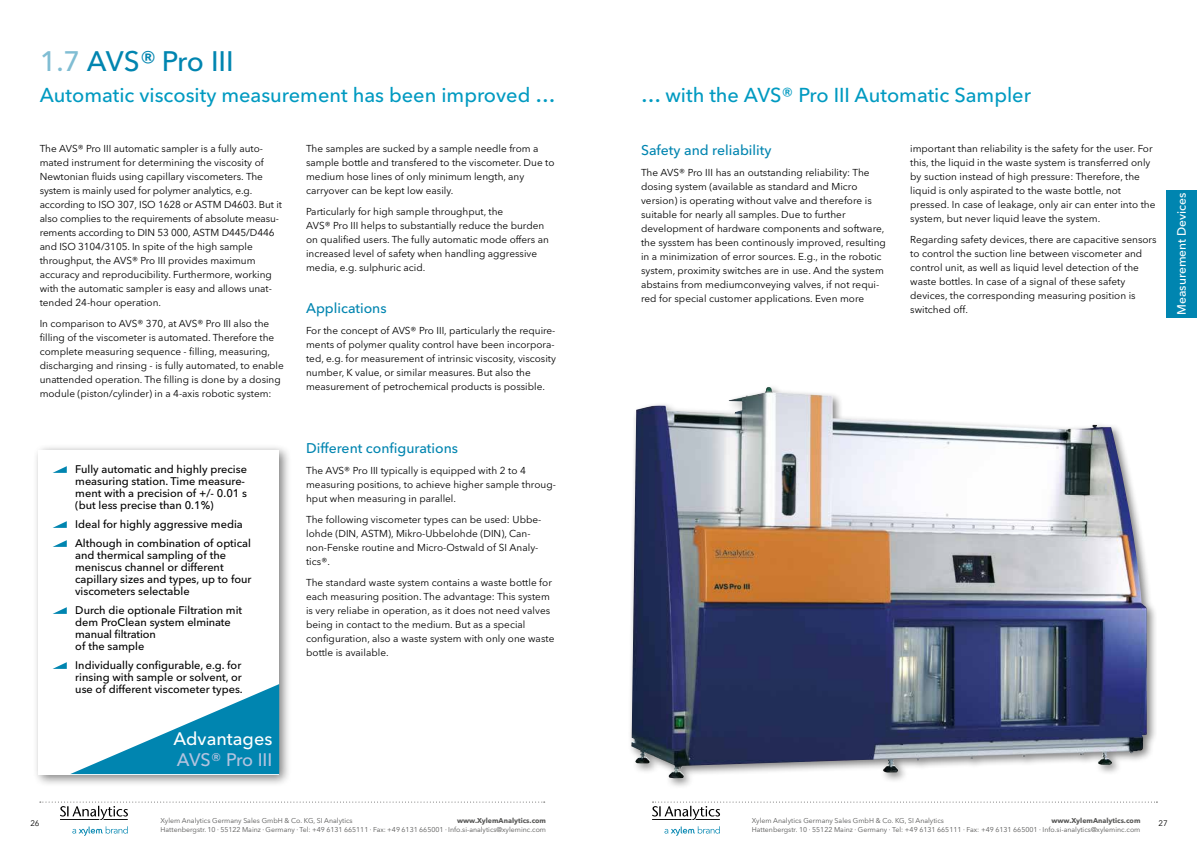
<style>
.page{position:relative;width:1197px;height:842px;background:#fff}
.page>*{position:absolute;margin:0;border:0;box-sizing:border-box;transform-origin:0 0}
.t1{font:500 28px "Avenir Next LT Pro";letter-spacing:-.01em;color:#0085b0}
.t2{font:500 20px "Avenir Next LT Pro";color:#009ac1}
.t3{font:500 18px "Avenir Next LT Pro";color:#fff}
.t4{font:500 18px "Avenir Next LT Pro";letter-spacing:-.01em;color:#b3c3df}
.t5{font:500 14px "Avenir Next LT Pro";color:#0085b0}
.t6{font:500 12px "Avenir Next LT Pro";color:#fff}
.t7{font:500 11px/12px "Avenir Next LT Pro";color:#000}
.t8{font:10px/14px "Avenir Next LT Pro";color:#000}
.t9{font:8px "Avenir Next LT Pro";color:#000}
.t10{font:7px "Avenir Next LT Pro";color:#575756}
.t11{font:700 7px "Avenir Next LT Pro";color:#575756}
.s1{color:#80bdd3}
</style>
<div class="page">
<svg style="left:652px;top:801px;width:505px;height:19px"></svg>
<svg style="left:664px;top:826px;width:55px;height:10px"></svg>
<svg style="left:40px;top:801px;width:504px;height:19px"></svg>
<svg style="left:72px;top:826px;width:56px;height:10px"></svg>
<div style="left:33px;top:444px;width:259px;height:343px;background:#000;opacity:.5"></div>
<div style="left:39px;top:450px;width:240px;height:324px;background:#fff"></div>
<svg style="left:70px;top:684px;width:209px;height:90px"></svg>
<div style="left:627px;top:383px;width:530px;height:406px;background:#000;opacity:.5"></div>
<img style="left:631px;top:387px;width:516px;height:391px">
<div style="left:1165px;top:190px;width:31px;height:127px;background:#0085b0"></div>
<svg style="left:53px;top:466px;width:14px;height:7px"></svg>
<svg style="left:53px;top:521px;width:14px;height:7px"></svg>
<svg style="left:53px;top:540px;width:14px;height:7px"></svg>
<svg style="left:53px;top:607px;width:14px;height:7px"></svg>
<svg style="left:53px;top:662px;width:14px;height:7px"></svg>
<h1 class="t1" style="left:40px;top:44px;width:195px"><span class="s1">1.7</span> AVS® Pro III</h1>
<h2 class="t2" style="left:40px;top:83px;width:517px">Automatic viscosity measurement has been improved …</h2>
<p class="t8" style="left:40px;top:141px;width:244px">The AVS® Pro III automatic sampler is a fully auto&shy;mated instrument for determining the viscosity of Newtonian fluids using capillary viscometers. The system is mainly used for polymer analytics, e.g. according to ISO 307, ISO 1628 or ASTM D4603. But it also complies to the requirements of absolute measu&shy;rements according to DIN 53 000, ASTM D445/D446 and ISO 3104/3105. In spite of the high sample throughput, the AVS® Pro III provides maximum accuracy and reproducibility. Furthermore, working with the automatic sampler is easy and allows unat&shy;tended 24-hour operation.</p>
<p class="t8" style="left:40px;top:316px;width:245px">In comparison to AVS® 370, at AVS® Pro III also the filling of the viscometer is automated. Therefore the complete measuring sequence - filling, measuring, discharging and rinsing - is fully automated, to enable unattended operation. The filling is done by a dosing module (piston/cylinder) in a 4-axis robotic system:</p>
<p class="t7" style="left:75px;top:463px;width:173px">Fully automatic and highly precise measuring station. Time measure&shy;ment with a precision of +/- 0.01 s (but less precise than 0.1%)</p>
<p class="t7" style="left:75px;top:514px;width:177px;line-height:19px">Ideal for highly aggressive media<br>Although in combination of optical</p>
<p class="t7" style="left:75px;top:549px;width:178px">and thermical sampling of the meniscus channel or different capillary sizes and types, up to four viscometers selectable</p>
<p class="t7" style="left:75px;top:604px;width:168px">Durch die optionale Filtration mit dem ProClean system elminate manual filtration<br>of the sample</p>
<p class="t7" style="left:75px;top:659px;width:169px">Individually configurable, e.g. for rinsing with sample or solvent, or use of different viscometer types.</p>
<h3 class="t3" style="left:173px;top:728px;width:100px">Advantages</h3>
<h3 class="t4" style="left:177px;top:749px;width:97px">AVS® Pro III</h3>
<p class="t8" style="left:306px;top:141px;width:250px">The samples are sucked by a sample needle from a sample bottle and transfered to the viscometer. Due to medium hose lines of only minimum length, any carryover can be kept low easily.</p>
<p class="t8" style="left:306px;top:204px;width:244px">Particularly for high sample throughput, the<br>AVS® Pro III helps to substantially reduce the burden on qualified users. The fully automatic mode offers an increased level of safety when handling aggressive media, e.g. sulphuric acid.</p>
<h3 class="t5" style="left:306px;top:299px;width:82px">Applications</h3>
<p class="t8" style="left:306px;top:323px;width:251px">For the concept of AVS® Pro III, particularly the require&shy;ments of polymer quality control have been incorpora&shy;ted, e.g. for measurement of intrinsic viscosity, viscosity number, K value, or similar measures. But also the measurement of petrochemical products is possible.</p>
<h3 class="t5" style="left:306px;top:439px;width:153px">Different configurations</h3>
<p class="t8" style="left:306px;top:463px;width:251px">The AVS® Pro III typically is equipped with 2 to 4 measuring positions, to achieve higher sample throug&shy;hput when measuring in parallel.</p>
<p class="t8" style="left:306px;top:512px;width:237px">The following viscometer types can be used: Ubbe&shy;lohde (DIN, ASTM), Mikro-Ubbelohde (DIN), Can&shy;non-Fenske routine and Micro-Ostwald of SI Analy&shy;tics®.</p>
<p class="t8" style="left:306px;top:575px;width:250px">The standard waste system contains a waste bottle for each measuring position. The advantage: This system is very reliabe in operation, as it does not need valves being in contact to the medium. But as a special configuration, also a waste system with only one waste bottle is available.</p>
<h2 class="t2" style="left:641px;top:83px;width:391px">… with the AVS® Pro III Automatic Sampler</h2>
<h3 class="t5" style="left:641px;top:141px;width:132px">Safety and reliability</h3>
<p class="t8" style="left:641px;top:165px;width:246px">The AVS® Pro III has an outstanding reliability: The dosing system (available as standard and Micro version) is operating without valve and therefore is suitable for nearly all samples. Due to further development of hardware components and software, the sysstem has been continously improved, resulting in a minimization of error sources. E.g., in the robotic system, proximity switches are in use. And the system abstains from mediumconveying valves, if not requi&shy;red for special customer applications. Even more</p>
<p class="t8" style="left:910px;top:141px;width:247px">important than reliability is the safety for the user. For this, the liquid in the waste system is transferred only by suction instead of high pressure: Therefore, the liquid is only aspirated to the waste bottle, not pressed. In case of leakage, only air can enter into the system, but never liquid leave the system.</p>
<p class="t8" style="left:910px;top:232px;width:248px">Regarding safety devices, there are capacitive sensors to control the suction line between viscometer and control unit, as well as liquid level detection of the waste bottles. In case of a signal of these safety devices, the corresponding measuring position is switched off.</p>
<p class="t6" style="left:1174px;top:315px;width:124px;rotate:-90deg">Measurement Devices</p>
<p class="t10" style="left:161px;top:816px;width:193px">Xylem Analytics Germany Sales GmbH &amp; Co. KG, SI Analytics</p>
<p class="t11" style="left:457px;top:816px;width:91px">www.XylemAnalytics.com</p>
<p class="t10" style="left:161px;top:825px;width:387px">Hattenbergstr. 10 · 55122 Mainz · Germany · Tel: +49 6131 665111 · Fax: +49 6131 665001 · Info.si-analytics@xyleminc.com</p>
<p class="t10" style="left:751px;top:816px;width:193px">Xylem Analytics Germany Sales GmbH &amp; Co. KG, SI Analytics</p>
<p class="t11" style="left:1051px;top:816px;width:91px">www.XylemAnalytics.com</p>
<p class="t10" style="left:751px;top:825px;width:390px">Hattenbergstr. 10 · 55122 Mainz · Germany · Tel: +49 6131 665111 · Fax: +49 6131 665001 · Info.si-analytics@xyleminc.com</p>
<p class="t9" style="left:30px;top:818px;width:11px">26</p>
<p class="t9" style="left:1158px;top:818px;width:11px">27</p>
</div>
